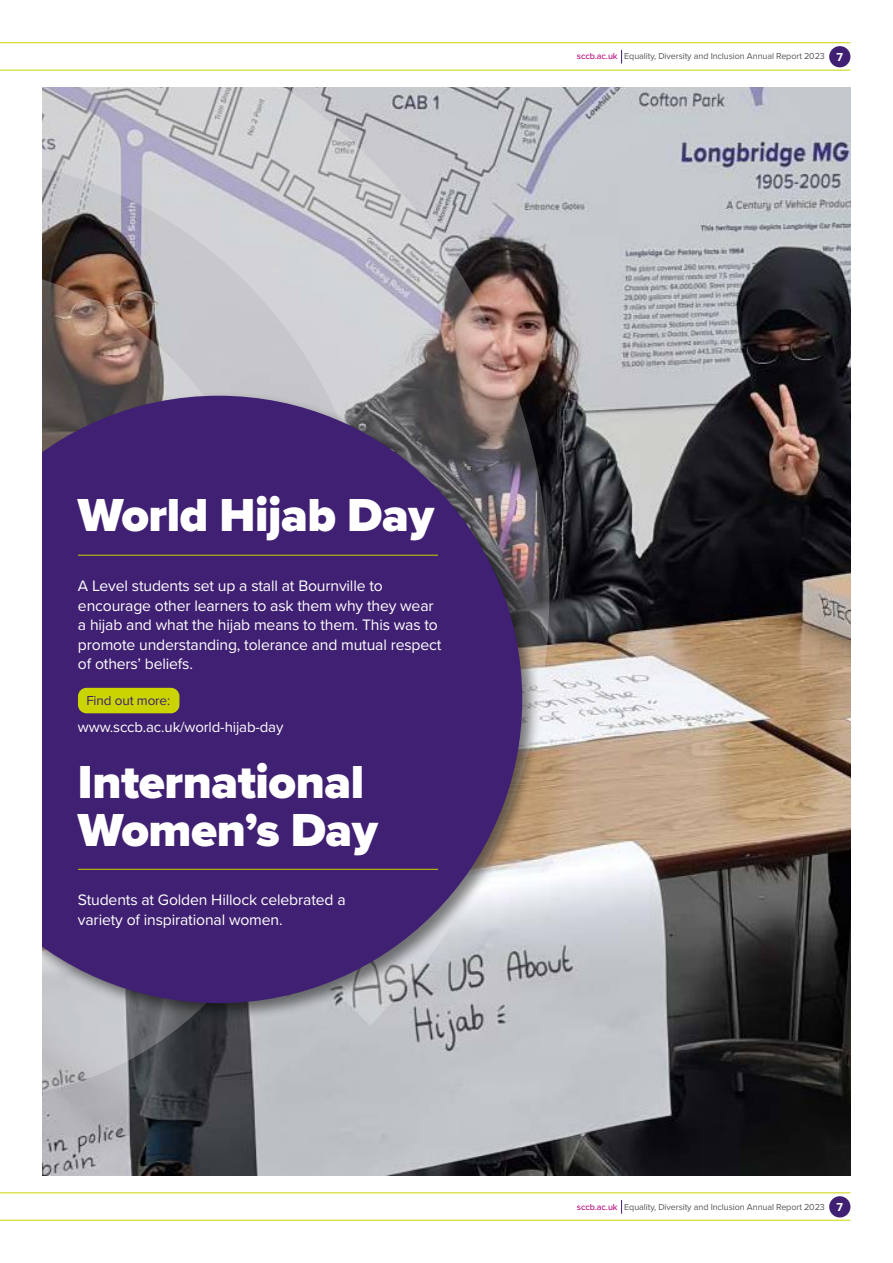
<style>
.page{position:relative;width:893px;height:1263px;background:#fff}
.page>*{position:absolute;margin:0;border:0;box-sizing:border-box;transform-origin:0 0}
.t1{font:900 48px/48px "Proxima Nova";letter-spacing:-.01em;color:#fff}
.t2{font:15.75px/19.5px "Proxima Nova";letter-spacing:-.01em;color:#fff}
.t3{font:15px "Proxima Nova";letter-spacing:-.01em;color:#fff}
.t4{font:13.5px "Proxima Nova";letter-spacing:-.01em;color:#402072}
.t5{font:700 12px "Proxima Nova";color:#fff}
.t6{font:9px "Proxima Nova";letter-spacing:-.01em;color:#575756}
.s1{font-weight:500;color:#b80e80}
</style>
<div class="page">
<hr style="left:0;top:1192px;width:850px;height:1px;background:#cad400">
<hr style="left:0;top:42px;width:850px;height:1px;background:#cad400">
<hr style="left:0;top:1220px;width:850px;height:1px;background:#cad400">
<hr style="left:0;top:70px;width:850px;height:1px;background:#cad400">
<svg style="left:621px;top:1200px;width:1px;height:14px"></svg>
<svg style="left:621px;top:50px;width:1px;height:14px"></svg>
<div style="left:829px;top:1196px;width:21px;height:21px;background:#402072;border-radius:50%"></div>
<div style="left:829px;top:46px;width:21px;height:21px;background:#402072;border-radius:50%"></div>
<img style="left:43px;top:87px;width:807px;height:1089px">
<svg style="left:43px;top:87px;width:532px;height:938px;background:#b1adb0"></svg>
<svg style="left:43px;top:230px;width:258px;height:162px;background:#a59a97"></svg>
<svg style="left:43px;top:1022px;width:164px;height:77px;background:#818387"></svg>
<div style="left:43px;top:392px;width:498px;height:630px;background:#000;opacity:.5"></div>
<svg style="left:43px;top:396px;width:479px;height:607px;background:#4c3176"></svg>
<hr style="left:78px;top:555px;width:360px;height:1px;background:#cad400">
<hr style="left:78px;top:869px;width:360px;height:1px;background:#cad400">
<div style="left:78px;top:688px;width:101px;height:25px;background:#cad400;border-radius:9px"></div>
<p class="t6" style="left:577px;top:50px;width:250px"><span class="s1">sccb.ac.uk</span> Equality, Diversity and Inclusion Annual Report 2023</p>
<p class="t5" style="left:836px;top:48px;width:8px">7</p>
<p class="t1" style="left:78px;top:491px;width:358px">World Hijab Day</p>
<p class="t2" style="left:78px;top:575px;width:365px">A Level students set up a stall at Bournville to encourage other learners to ask them why they wear a hijab and what the hijab means to them. This was to promote understanding, tolerance and mutual respect of others’ beliefs.</p>
<p class="t4" style="left:86px;top:690px;width:85px">Find out more:</p>
<p class="t3" style="left:78px;top:716px;width:207px">www.sccb.ac.uk/world-hijab-day</p>
<p class="t1" style="left:78px;top:757px;width:301px">International<br>Women’s Day</p>
<p class="t2" style="left:78px;top:889px;width:269px">Students at Golden Hillock celebrated a variety of inspirational women.</p>
<p class="t6" style="left:577px;top:1200px;width:250px"><span class="s1">sccb.ac.uk</span> Equality, Diversity and Inclusion Annual Report 2023</p>
<p class="t5" style="left:836px;top:1198px;width:8px">7</p>
</div>
